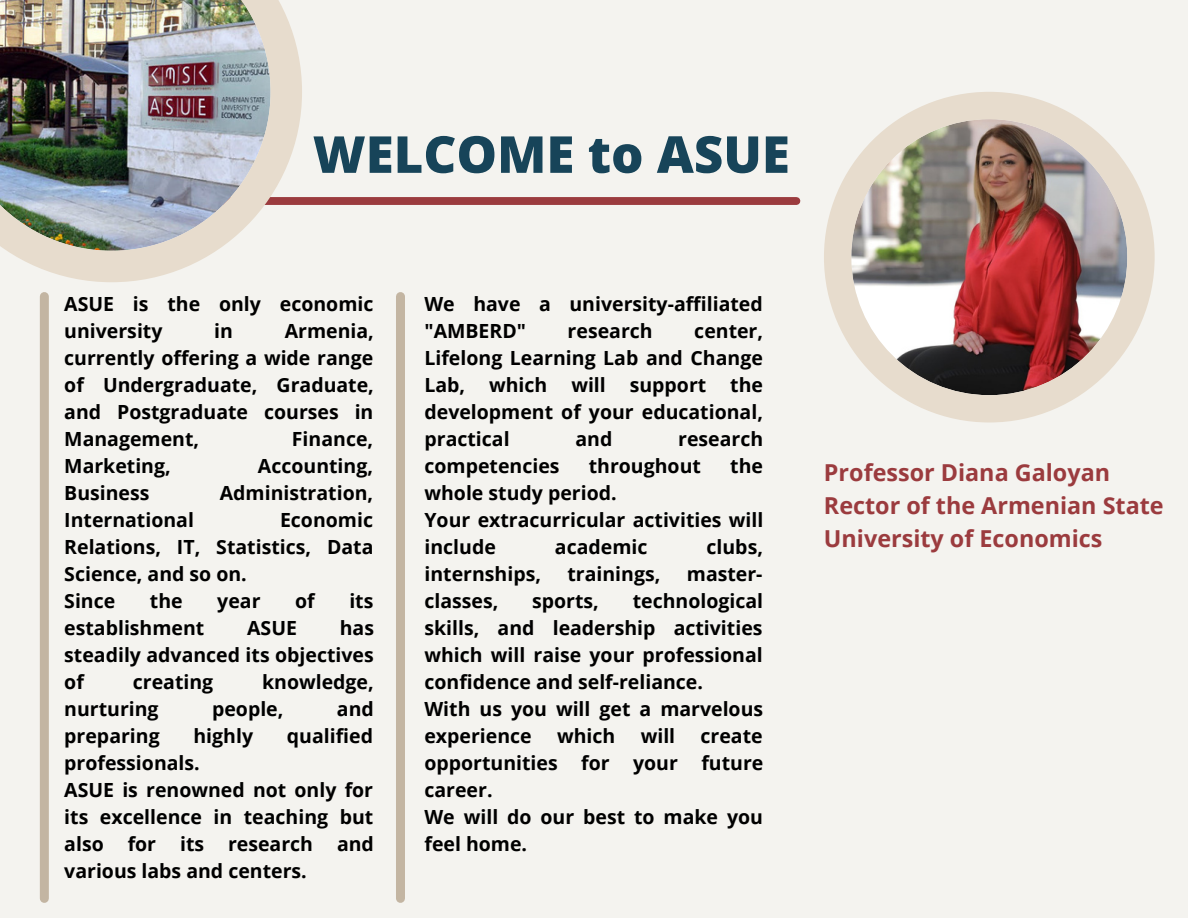
<style>
.page{position:relative;width:1188px;height:918px;background:#f4f3ef}
.page>*{position:absolute;margin:0;border:0;box-sizing:border-box;transform-origin:0 0}
.t1{font:800 51px "Open Sans";color:#174459}
.t2{font:700 23.4px/32.7px "Open Sans";color:#9b3b3e}
.t3{font:700 19.5px/27px "Open Sans";color:#000}
</style>
<div class="page">
<img style="left:824px;top:92px;width:331px;height:330px">
<div style="left:40px;top:297px;width:9px;height:601px;background:#c3b5a2"></div>
<div style="left:396px;top:297px;width:9px;height:601px;background:#c3b5a2"></div>
<div style="left:0;top:197px;width:796px;height:8px;background:#9b3b3e"></div>
<img style="left:0;top:0;width:302px;height:282px">
<h1 class="t1" style="left:313px;top:118px;width:479px">WELCOME to ASUE</h1>
<p class="t3" style="left:64px;top:290px;width:311px">ASUE is the only economic university</p>
<p class="t3" style="left:64px;top:317px;width:311px;text-align:justify;text-indent:220px">Armenia, currently offering a wide range of Undergraduate, Graduate, and Postgraduate courses in Management,</p>
<p class="t3" style="left:214px;top:317px;width:20px">in</p>
<p class="t3" style="left:292px;top:425px;width:83px">Finance,</p>
<p class="t3" style="left:64px;top:452px;width:108px">Marketing,</p>
<p class="t3" style="left:258px;top:452px;width:117px">Accounting,</p>
<p class="t3" style="left:64px;top:479px;width:87px">Business</p>
<p class="t3" style="left:220px;top:479px;width:155px">Administration,</p>
<p class="t3" style="left:64px;top:506px;width:131px">International</p>
<p class="t3" style="left:64px;top:506px;width:311px;text-indent:216px">Economic<br>Relations, IT, Statistics, Data<br>Science, and so on.<br>Since</p>
<p class="t3" style="left:150px;top:587px;width:34px">the</p>
<p class="t3" style="left:217px;top:587px;width:45px">year</p>
<p class="t3" style="left:295px;top:587px;width:21px">of</p>
<p class="t3" style="left:349px;top:587px;width:26px">its</p>
<p class="t3" style="left:64px;top:614px;width:142px">establishment</p>
<p class="t3" style="left:247px;top:614px;width:51px">ASUE</p>
<p class="t3" style="left:64px;top:614px;width:311px;text-align:justify;text-indent:275px">has steadily advanced its objectives of</p>
<p class="t3" style="left:133px;top:668px;width:82px">creating</p>
<p class="t3" style="left:262px;top:668px;width:113px">knowledge,</p>
<p class="t3" style="left:64px;top:695px;width:96px">nurturing</p>
<p class="t3" style="left:212px;top:695px;width:73px">people,</p>
<p class="t3" style="left:337px;top:695px;width:38px">and</p>
<p class="t3" style="left:64px;top:722px;width:97px">preparing</p>
<p class="t3" style="left:193px;top:722px;width:61px">highly</p>
<p class="t3" style="left:287px;top:722px;width:88px">qualified</p>
<p class="t3" style="left:64px;top:749px;width:311px">professionals.<br>ASUE is renowned not only for its excellence in teaching but also for its research and various labs and centers.</p>
<p class="t3" style="left:424px;top:290px;width:340px">We have a university-affiliated "AMBERD"</p>
<p class="t3" style="left:568px;top:317px;width:87px">research</p>
<p class="t3" style="left:424px;top:317px;width:340px;text-align:justify;text-indent:270px">center, Lifelong Learning Lab and Change Lab, which will support the development of your educational, practical</p>
<p class="t3" style="left:575px;top:425px;width:38px">and</p>
<p class="t3" style="left:678px;top:425px;width:87px">research</p>
<p class="t3" style="left:424px;top:452px;width:137px">competencies</p>
<p class="t3" style="left:589px;top:452px;width:114px">throughout</p>
<p class="t3" style="left:730px;top:452px;width:34px">the</p>
<p class="t3" style="left:424px;top:479px;width:341px">whole study period.<br>Your extracurricular activities will include</p>
<p class="t3" style="left:555px;top:533px;width:94px">academic</p>
<p class="t3" style="left:707px;top:533px;width:58px">clubs,</p>
<p class="t3" style="left:424px;top:560px;width:118px">internships,</p>
<p class="t3" style="left:567px;top:560px;width:94px">trainings,</p>
<p class="t3" style="left:687px;top:560px;width:77px">master-</p>
<p class="t3" style="left:424px;top:587px;width:75px">classes,</p>
<p class="t3" style="left:532px;top:587px;width:68px">sports,</p>
<p class="t3" style="left:424px;top:587px;width:340px;text-indent:208px">technological skills, and leadership activities which will raise your professional confidence and self-reliance.<br>With us you will get a marvelous experience</p>
<p class="t3" style="left:557px;top:722px;width:60px">which</p>
<p class="t3" style="left:641px;top:722px;width:36px">will</p>
<p class="t3" style="left:424px;top:722px;width:340px;text-indent:276px">create opportunities for your future career.<br>We will do our best to make you feel home.</p>
<p class="t2" style="left:824px;top:456px;width:341px">Professor Diana Galoyan<br>Rector of the Armenian State<br>University of Economics</p>
</div>
